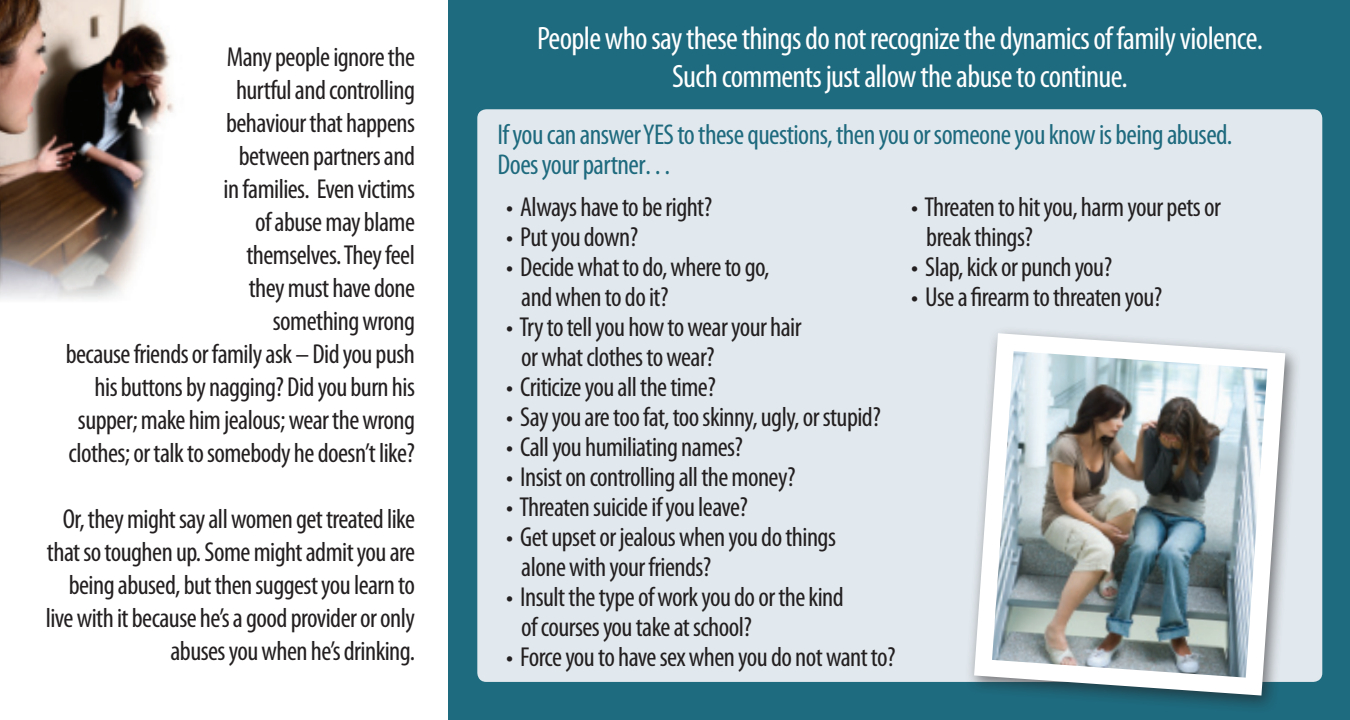
<style>
.page{position:relative;width:1350px;height:720px;background:#fff}
.page>*{position:absolute;margin:0;border:0;box-sizing:border-box;transform-origin:0 0}
.t1{font:condensed 32.5px "Myriad Pro";letter-spacing:-.02em;color:#fff}
.t2{font:condensed 28.75px "Myriad Pro";letter-spacing:-.02em;color:#1e6a7e}
.t3{font:condensed 27.5px/33px "Myriad Pro";letter-spacing:-.02em;color:#231f20;text-align:right}
</style>
<div class="page">
<img style="left:0;top:0;width:174px;height:300px">
<div style="left:448px;top:0;width:902px;height:720px;background:#1e6a7e"></div>
<div style="left:477px;top:109px;width:845px;height:573px;background:#e2e9ee;border-radius:9px"></div>
<div style="left:964px;top:325px;width:349px;height:395px;background:#231f20;opacity:.6"></div>
<svg style="left:974px;top:333px;width:311px;height:363px"></svg>
<img style="left:992px;top:351px;width:275px;height:327px">
<p class="t3" style="left:224px;top:40px;width:193px">Many people ignore the hurtful and controlling behaviour that happens between partners and in families. Even victims of abuse may blame themselves. They feel they must have done something wrong</p>
<p class="t3" style="left:66px;top:337px;width:351px">because friends or family ask – Did you push his buttons by nagging? Did you burn his supper; make him jealous; wear the wrong clothes; or talk to somebody he doesn’t like?</p>
<p class="t3" style="left:46px;top:502px;width:371px">Or, they might say all women get treated like that so toughen up. Some might admit you are being abused, but then suggest you learn to live with it because he’s a good provider or only abuses you when he’s drinking.</p>
<p class="t1" style="left:537px;top:19px;width:727px">People who say these things do not recognize the dynamics of family violence.</p>
<p class="t1" style="left:672px;top:56px;width:457px">Such comments just allow the abuse to continue.</p>
<p class="t2" style="left:498px;top:117px;width:736px">If you can answer YES to these questions, then you or someone you know is being abused.</p>
<p class="t2" style="left:498px;top:147px;width:176px">Does your partner…</p>
<p class="t3" style="left:506px;top:190px;width:207px">• Always have to be right?</p>
<p class="t3" style="left:506px;top:220px;width:133px">• Put you down?</p>
<p class="t3" style="left:506px;top:250px;width:265px">• Decide what to do, where to go,</p>
<p class="t3" style="left:521px;top:280px;width:149px">and when to do it?</p>
<p class="t3" style="left:506px;top:310px;width:297px">• Try to tell you how to wear your hair</p>
<p class="t3" style="left:521px;top:340px;width:195px">or what clothes to wear?</p>
<p class="t3" style="left:506px;top:370px;width:211px">• Criticize you all the time?</p>
<p class="t3" style="left:506px;top:400px;width:376px">• Say you are too fat, too skinny, ugly, or stupid?</p>
<p class="t3" style="left:506px;top:430px;width:238px">• Call you humiliating names?</p>
<p class="t3" style="left:506px;top:460px;width:291px">• Insist on controlling all the money?</p>
<p class="t3" style="left:506px;top:490px;width:243px">• Threaten suicide if you leave?</p>
<p class="t3" style="left:506px;top:520px;width:331px">• Get upset or jealous when you do things</p>
<p class="t3" style="left:521px;top:550px;width:192px">alone with your friends?</p>
<p class="t3" style="left:506px;top:580px;width:339px">• Insult the type of work you do or the kind</p>
<p class="t3" style="left:521px;top:610px;width:232px">of courses you take at school?</p>
<p class="t3" style="left:506px;top:640px;width:391px">• Force you to have sex when you do not want to?</p>
<p class="t3" style="left:911px;top:190px;width:311px">• Threaten to hit you, harm your pets or</p>
<p class="t3" style="left:926px;top:220px;width:108px">break things?</p>
<p class="t3" style="left:911px;top:250px;width:202px">• Slap, kick or punch you?</p>
<p class="t3" style="left:911px;top:280px;width:252px">• Use a firearm to threaten you?</p>
</div>
